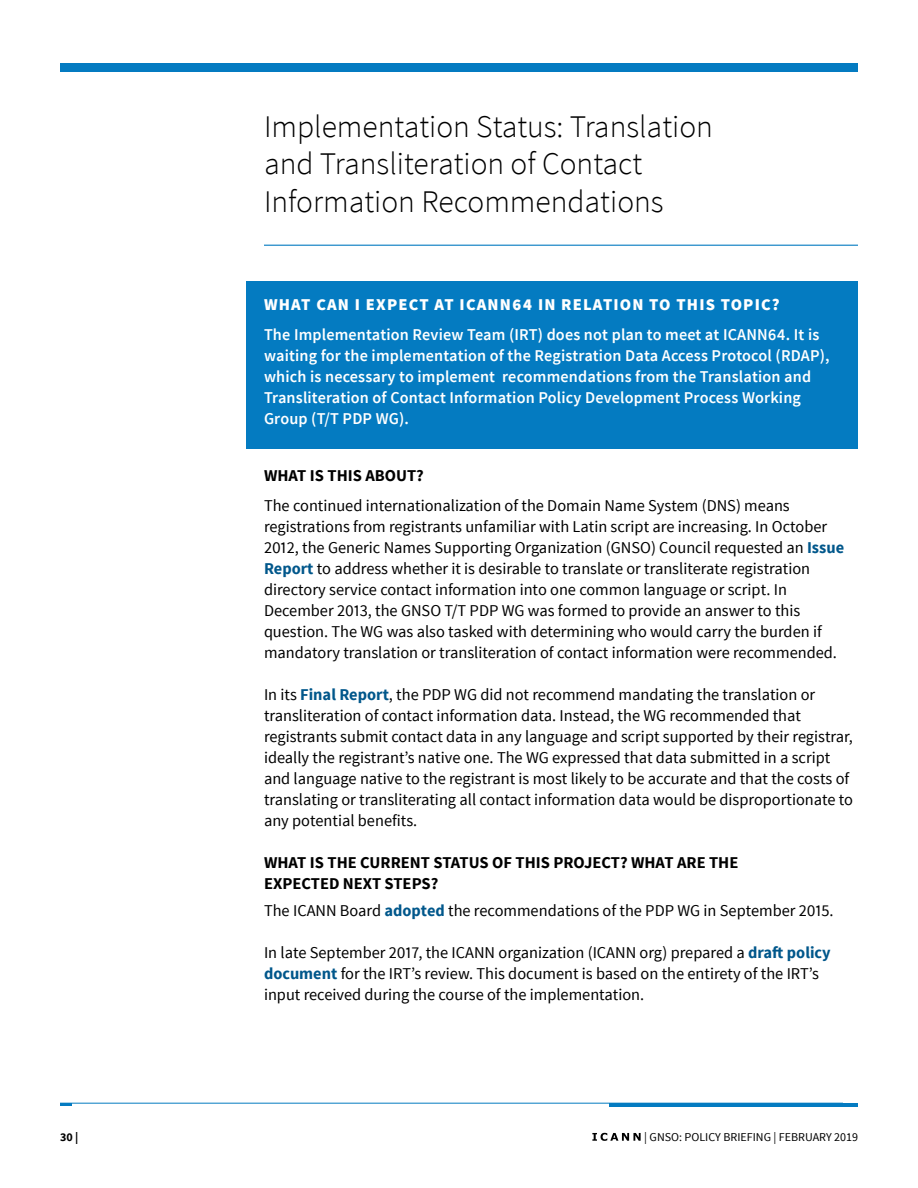
<style>
.page{position:relative;width:918px;height:1188px;background:#fff}
.page>*{position:absolute;margin:0;border:0;box-sizing:border-box;transform-origin:0 0}
.t1{font:300 31.5px/37.5px "Source Sans Pro";color:#000}
.t2{font:16.5px/21px "Source Sans Pro";color:#000}
.t3{font:600 16.5px/21px "Source Sans Pro";letter-spacing:.01em;color:#fff}
.t4{font:700 16.5px/21px "Source Sans Pro";color:#000}
.t5{font:900 16.5px "Source Sans Pro";letter-spacing:.07em;color:#fff}
.t6{font:12px "Source Sans Pro";color:#000}
.t7{font:700 12px "Source Sans Pro";color:#000}
.s1{font-weight:700;color:#01578b}
</style>
<div class="page">
<hr style="left:60px;top:1103px;width:783px;height:1px;background:#047bc1">
<svg style="left:592px;top:1133px;width:49px;height:8px"></svg>
<svg style="left:60px;top:1104px;width:11px;height:2px"></svg>
<hr style="left:610px;top:1103px;width:248px;height:3px;background:#047bc1">
<div style="left:246px;top:282px;width:612px;height:167px;background:#047bc1"></div>
<div style="left:60px;top:63px;width:798px;height:9px;background:#047bc1"></div>
<hr style="left:264px;top:245px;width:594px;height:1px;background:#047bc1">
<h1 class="t1" style="left:264px;top:108px;width:451px">Implementation Status: Translation and Transliteration of Contact<br>Information Recommendations</h1>
<p class="t5" style="left:264px;top:294px;width:517px">WHAT CAN I EXPECT AT ICANN64 IN RELATION TO THIS TOPIC?</p>
<p class="t3" style="left:264px;top:325px;width:567px">The Implementation Review Team (IRT) does not plan to meet at ICANN64. It is waiting for the implementation of the Registration Data Access Protocol (RDAP), which is necessary to implement recommendations from the Translation and Transliteration of Contact Information Policy Development Process Working Group (T/T PDP WG).</p>
<p class="t4" style="left:264px;top:466px;width:161px">WHAT IS THIS ABOUT?</p>
<p class="t2" style="left:264px;top:496px;width:582px">The continued internationalization of the Domain Name System (DNS) means registrations from registrants unfamiliar with Latin script are increasing. In October 2012, the Generic Names Supporting Organization (GNSO) Council requested an <span class="s1">Issue Report</span> to address whether it is desirable to translate or transliterate registration directory service contact information into one common language or script. In December 2013, the GNSO T/T PDP WG was formed to provide an answer to this question. The WG was also tasked with determining who would carry the burden if mandatory translation or transliteration of contact information were recommended.</p>
<p class="t2" style="left:264px;top:685px;width:591px">In its <span class="s1">Final Report</span>, the PDP WG did not recommend mandating the translation or transliteration of contact information data. Instead, the WG recommended that registrants submit contact data in any language and script supported by their registrar, ideally the registrant’s native one. The WG expressed that data submitted in a script and language native to the registrant is most likely to be accurate and that the costs of translating or transliterating all contact information data would be disproportionate to any potential benefits.</p>
<p class="t4" style="left:264px;top:853px;width:476px">WHAT IS THE CURRENT STATUS OF THIS PROJECT? WHAT ARE THE<br>EXPECTED NEXT STEPS?</p>
<p class="t2" style="left:264px;top:901px;width:571px">The ICANN Board <span class="s1">adopted</span> the recommendations of the PDP WG in September 2015.</p>
<p class="t2" style="left:264px;top:943px;width:568px">In late September 2017, the ICANN organization (ICANN org) prepared a <span class="s1">draft policy document</span> for the IRT’s review. This document is based on the entirety of the IRT’s input received during the course of the implementation.</p>
<p class="t7" style="left:60px;top:1129px;width:20px">30 |</p>
<p class="t6" style="left:644px;top:1129px;width:215px">| GNSO: POLICY BRIEFING | FEBRUARY 2019</p>
</div>
